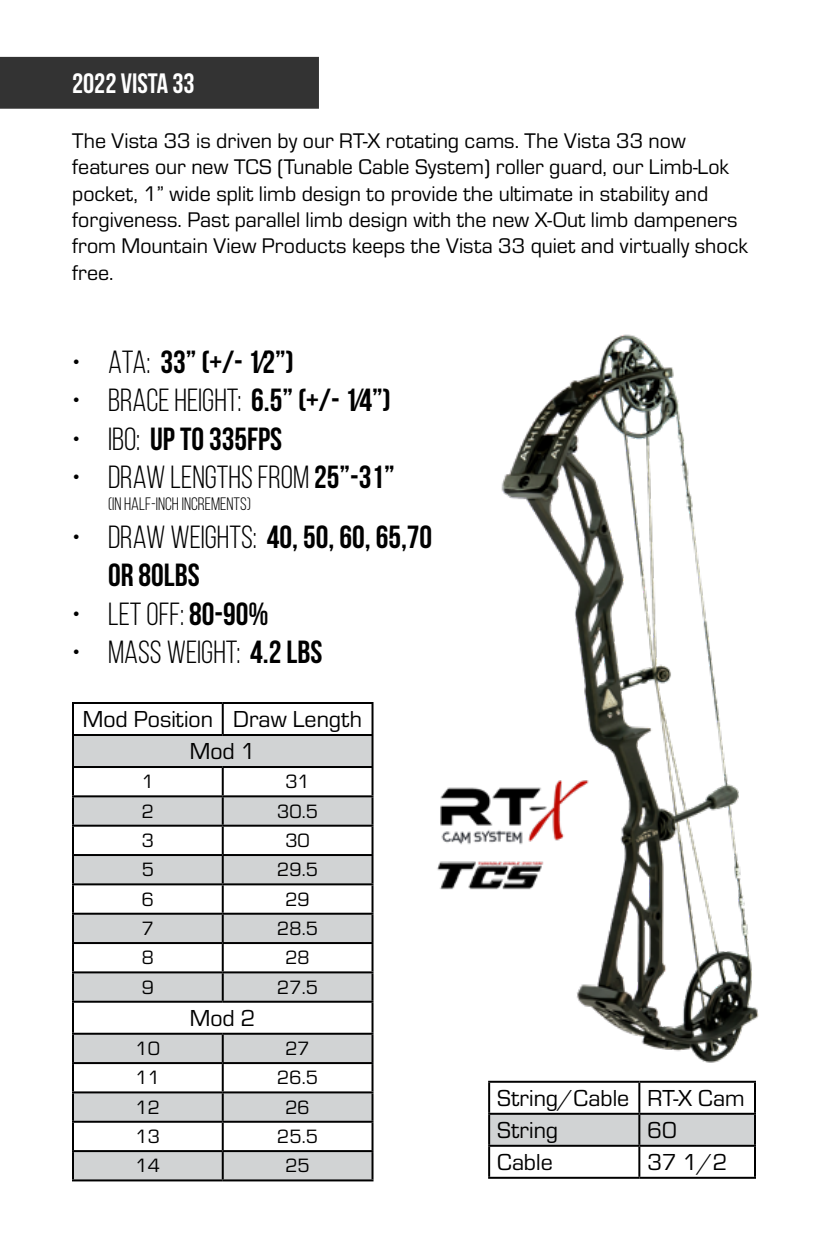
<style>
.page{position:relative;width:828px;height:1260px;background:#fff}
.page>*{position:absolute;margin:0;border:0;box-sizing:border-box;transform-origin:0 0}
.t1{font:32px "Bebas Neue";color:#000}
.t2{font:32px/38.4px "Bebas Neue";color:#000}
.t3{font:28px "Bebas Neue";color:#fff}
.t4{font:24px/32px "Eurostile";color:#000}
.t5{font:22px/26.4px "Eurostile";color:#000}
.t6{font:20px "Eurostile";color:#000}
.t7{font:18px "Bebas Neue";color:#000}
.s1{font-style:inherit}
</style>
<div class="page">
<div style="left:1px;top:58px;width:317px;height:50px;background:#333"></div>
<div style="left:0;top:57px;width:319px;height:52px;border:2px solid #000"></div>
<div style="left:490px;top:1115px;width:264px;height:30px;background:#d1d3d4"></div>
<hr style="left:488px;top:1083px;width:2px;height:30px;background:#000">
<hr style="left:638px;top:1083px;width:2px;height:30px;background:#000">
<hr style="left:754px;top:1083px;width:2px;height:30px;background:#000">
<hr style="left:488px;top:1113px;width:151px;height:2px;background:#000">
<hr style="left:488px;top:1115px;width:2px;height:30px;background:#000">
<hr style="left:639px;top:1113px;width:117px;height:2px;background:#000">
<hr style="left:638px;top:1115px;width:2px;height:30px;background:#000">
<hr style="left:754px;top:1115px;width:2px;height:30px;background:#000">
<hr style="left:488px;top:1145px;width:151px;height:2px;background:#000">
<hr style="left:488px;top:1147px;width:2px;height:30px;background:#000">
<hr style="left:639px;top:1145px;width:117px;height:2px;background:#000">
<hr style="left:638px;top:1147px;width:2px;height:30px;background:#000">
<hr style="left:754px;top:1147px;width:2px;height:30px;background:#000">
<hr style="left:488px;top:1177px;width:151px;height:2px;background:#000">
<hr style="left:639px;top:1177px;width:117px;height:2px;background:#000">
<svg style="left:74px;top:736px;width:298px;height:443px;fill:#d1d3d4"></svg>
<hr style="left:72px;top:702px;width:151px;height:2px;background:#000">
<hr style="left:72px;top:704px;width:2px;height:30px;background:#000">
<hr style="left:223px;top:702px;width:151px;height:2px;background:#000">
<hr style="left:222px;top:704px;width:2px;height:30px;background:#000">
<hr style="left:372px;top:704px;width:2px;height:30px;background:#000">
<hr style="left:72px;top:734px;width:151px;height:2px;background:#000">
<hr style="left:72px;top:736px;width:2px;height:30px;background:#000">
<hr style="left:223px;top:734px;width:151px;height:2px;background:#000">
<hr style="left:372px;top:736px;width:2px;height:30px;background:#000">
<hr style="left:72px;top:766px;width:151px;height:2px;background:#000">
<hr style="left:72px;top:768px;width:2px;height:27px;background:#000">
<hr style="left:223px;top:766px;width:151px;height:2px;background:#000">
<hr style="left:222px;top:768px;width:2px;height:27px;background:#000">
<hr style="left:372px;top:768px;width:2px;height:27px;background:#000">
<hr style="left:72px;top:795px;width:151px;height:2px;background:#000">
<hr style="left:72px;top:797px;width:2px;height:28px;background:#000">
<hr style="left:223px;top:795px;width:151px;height:2px;background:#000">
<hr style="left:222px;top:797px;width:2px;height:28px;background:#000">
<hr style="left:372px;top:797px;width:2px;height:28px;background:#000">
<hr style="left:72px;top:825px;width:151px;height:2px;background:#000">
<hr style="left:72px;top:827px;width:2px;height:27px;background:#000">
<hr style="left:223px;top:825px;width:151px;height:2px;background:#000">
<hr style="left:222px;top:827px;width:2px;height:27px;background:#000">
<hr style="left:372px;top:827px;width:2px;height:27px;background:#000">
<hr style="left:72px;top:854px;width:151px;height:2px;background:#000">
<hr style="left:72px;top:856px;width:2px;height:27px;background:#000">
<hr style="left:223px;top:854px;width:151px;height:2px;background:#000">
<hr style="left:222px;top:856px;width:2px;height:27px;background:#000">
<hr style="left:372px;top:856px;width:2px;height:27px;background:#000">
<hr style="left:72px;top:883px;width:151px;height:2px;background:#000">
<hr style="left:72px;top:885px;width:2px;height:28px;background:#000">
<hr style="left:223px;top:883px;width:151px;height:2px;background:#000">
<hr style="left:222px;top:885px;width:2px;height:28px;background:#000">
<hr style="left:372px;top:885px;width:2px;height:28px;background:#000">
<hr style="left:72px;top:913px;width:151px;height:2px;background:#000">
<hr style="left:72px;top:915px;width:2px;height:27px;background:#000">
<hr style="left:223px;top:913px;width:151px;height:2px;background:#000">
<hr style="left:222px;top:915px;width:2px;height:27px;background:#000">
<hr style="left:372px;top:915px;width:2px;height:27px;background:#000">
<hr style="left:72px;top:942px;width:151px;height:2px;background:#000">
<hr style="left:72px;top:944px;width:2px;height:27px;background:#000">
<hr style="left:223px;top:942px;width:151px;height:2px;background:#000">
<hr style="left:222px;top:944px;width:2px;height:27px;background:#000">
<hr style="left:372px;top:944px;width:2px;height:27px;background:#000">
<hr style="left:72px;top:971px;width:151px;height:2px;background:#000">
<hr style="left:72px;top:973px;width:2px;height:28px;background:#000">
<hr style="left:223px;top:971px;width:151px;height:2px;background:#000">
<hr style="left:222px;top:973px;width:2px;height:28px;background:#000">
<hr style="left:372px;top:973px;width:2px;height:28px;background:#000">
<hr style="left:72px;top:1001px;width:151px;height:2px;background:#000">
<hr style="left:72px;top:1003px;width:2px;height:30px;background:#000">
<hr style="left:223px;top:1001px;width:151px;height:2px;background:#000">
<hr style="left:372px;top:1003px;width:2px;height:30px;background:#000">
<hr style="left:72px;top:1033px;width:151px;height:2px;background:#000">
<hr style="left:72px;top:1035px;width:2px;height:27px;background:#000">
<hr style="left:223px;top:1033px;width:151px;height:2px;background:#000">
<hr style="left:222px;top:1035px;width:2px;height:27px;background:#000">
<hr style="left:372px;top:1035px;width:2px;height:27px;background:#000">
<hr style="left:72px;top:1062px;width:151px;height:2px;background:#000">
<hr style="left:72px;top:1064px;width:2px;height:27px;background:#000">
<hr style="left:223px;top:1062px;width:151px;height:2px;background:#000">
<hr style="left:222px;top:1064px;width:2px;height:27px;background:#000">
<hr style="left:372px;top:1064px;width:2px;height:27px;background:#000">
<hr style="left:72px;top:1091px;width:151px;height:2px;background:#000">
<hr style="left:72px;top:1093px;width:2px;height:28px;background:#000">
<hr style="left:223px;top:1091px;width:151px;height:2px;background:#000">
<hr style="left:222px;top:1093px;width:2px;height:28px;background:#000">
<hr style="left:372px;top:1093px;width:2px;height:28px;background:#000">
<hr style="left:72px;top:1121px;width:151px;height:2px;background:#000">
<hr style="left:72px;top:1123px;width:2px;height:27px;background:#000">
<hr style="left:223px;top:1121px;width:151px;height:2px;background:#000">
<hr style="left:222px;top:1123px;width:2px;height:27px;background:#000">
<hr style="left:372px;top:1123px;width:2px;height:27px;background:#000">
<hr style="left:72px;top:1150px;width:151px;height:2px;background:#000">
<hr style="left:72px;top:1152px;width:2px;height:27px;background:#000">
<hr style="left:223px;top:1150px;width:151px;height:2px;background:#000">
<hr style="left:222px;top:1152px;width:2px;height:27px;background:#000">
<hr style="left:372px;top:1152px;width:2px;height:27px;background:#000">
<hr style="left:72px;top:1179px;width:151px;height:2px;background:#000">
<hr style="left:223px;top:1179px;width:151px;height:2px;background:#000">
<img style="left:488px;top:334px;width:271px;height:758px">
<img style="left:440px;top:777px;width:153px;height:69px">
<img style="left:437px;top:833px;width:139px;height:76px">
<p class="t3" style="left:72px;top:68px;width:124px">2022 VISTA 33</p>
<p class="t5" style="left:72px;top:126px;width:677px">The Vista 33 is driven by our RT-X rotating cams. The Vista 33 now features our new TCS (Tunable Cable System) roller guard, our Limb-Lok pocket, 1” wide split limb design to provide the ultimate in stability and forgiveness. Past parallel limb design with the new X-Out limb dampeners from Mountain View Products keeps the Vista 33 quiet and virtually shock free.</p>
<h1 class="t2" style="left:72px;top:342px;width:223px"><span class="s1">• ATA:</span> 33” (+/- 1⁄2”)</h1>
<h1 class="t1" style="left:72px;top:383px;width:320px">• BRACE HEIGHT: <span class="s1">6.5” (+/- 1⁄4”)</span></h1>
<h1 class="t2" style="left:72px;top:419px;width:212px"><span class="s1">• IBO:</span> UP TO 335FPS</h1>
<h1 class="t1" style="left:72px;top:460px;width:324px">• DRAW LENGTHS FROM <span class="s1">25”-31”</span></h1>
<p class="t7" style="left:108px;top:494px;width:144px">(IN HALF-INCH INCREMENTS)</p>
<h1 class="t2" style="left:108px;top:517px;width:326px;text-indent:-36px"><span class="s1">• DRAW WEIGHTS:</span> 40, 50, 60, 65,70<br>OR 80LBS</h1>
<h1 class="t1" style="left:72px;top:597px;width:198px">• LET OFF: <span class="s1">80-90%</span></h1>
<h1 class="t1" style="left:72px;top:635px;width:252px">• MASS WEIGHT: <span class="s1">4.2 LBS</span></h1>
<p class="t4" style="left:83px;top:702px;width:281px;text-align:center">Mod Position Draw Length<br>Mod 1</p>
<p class="t6" style="left:142px;top:768px;width:14px">1</p>
<p class="t6" style="left:285px;top:768px;width:26px">31</p>
<p class="t6" style="left:142px;top:798px;width:14px">2</p>
<p class="t6" style="left:277px;top:798px;width:42px">30.5</p>
<p class="t6" style="left:142px;top:827px;width:14px">3</p>
<p class="t6" style="left:285px;top:827px;width:26px">30</p>
<p class="t6" style="left:142px;top:856px;width:14px">5</p>
<p class="t6" style="left:277px;top:856px;width:42px">29.5</p>
<p class="t6" style="left:142px;top:886px;width:14px">6</p>
<p class="t6" style="left:285px;top:886px;width:26px">29</p>
<p class="t6" style="left:142px;top:915px;width:14px">7</p>
<p class="t6" style="left:277px;top:915px;width:42px">28.5</p>
<p class="t6" style="left:142px;top:944px;width:14px">8</p>
<p class="t6" style="left:285px;top:944px;width:26px">28</p>
<p class="t6" style="left:142px;top:974px;width:14px">9</p>
<p class="t6" style="left:277px;top:974px;width:42px">27.5</p>
<p class="t4" style="left:190px;top:1001px;width:67px">Mod 2</p>
<p class="t6" style="left:136px;top:1035px;width:26px">10</p>
<p class="t6" style="left:285px;top:1035px;width:26px">27</p>
<p class="t6" style="left:136px;top:1064px;width:26px">11</p>
<p class="t6" style="left:277px;top:1064px;width:42px">26.5</p>
<p class="t6" style="left:136px;top:1094px;width:26px">12</p>
<p class="t6" style="left:285px;top:1094px;width:26px">26</p>
<p class="t6" style="left:136px;top:1123px;width:26px">13</p>
<p class="t6" style="left:277px;top:1123px;width:42px">25.5</p>
<p class="t6" style="left:136px;top:1152px;width:26px">14</p>
<p class="t6" style="left:285px;top:1152px;width:26px">25</p>
<p class="t4" style="left:497px;top:1081px;width:249px">String/Cable RT-X Cam<br>String</p>
<p class="t4" style="left:647px;top:1113px;width:31px">60</p>
<p class="t4" style="left:497px;top:1145px;width:57px">Cable</p>
<p class="t4" style="left:647px;top:1145px;width:82px">37 1/2</p>
</div>
